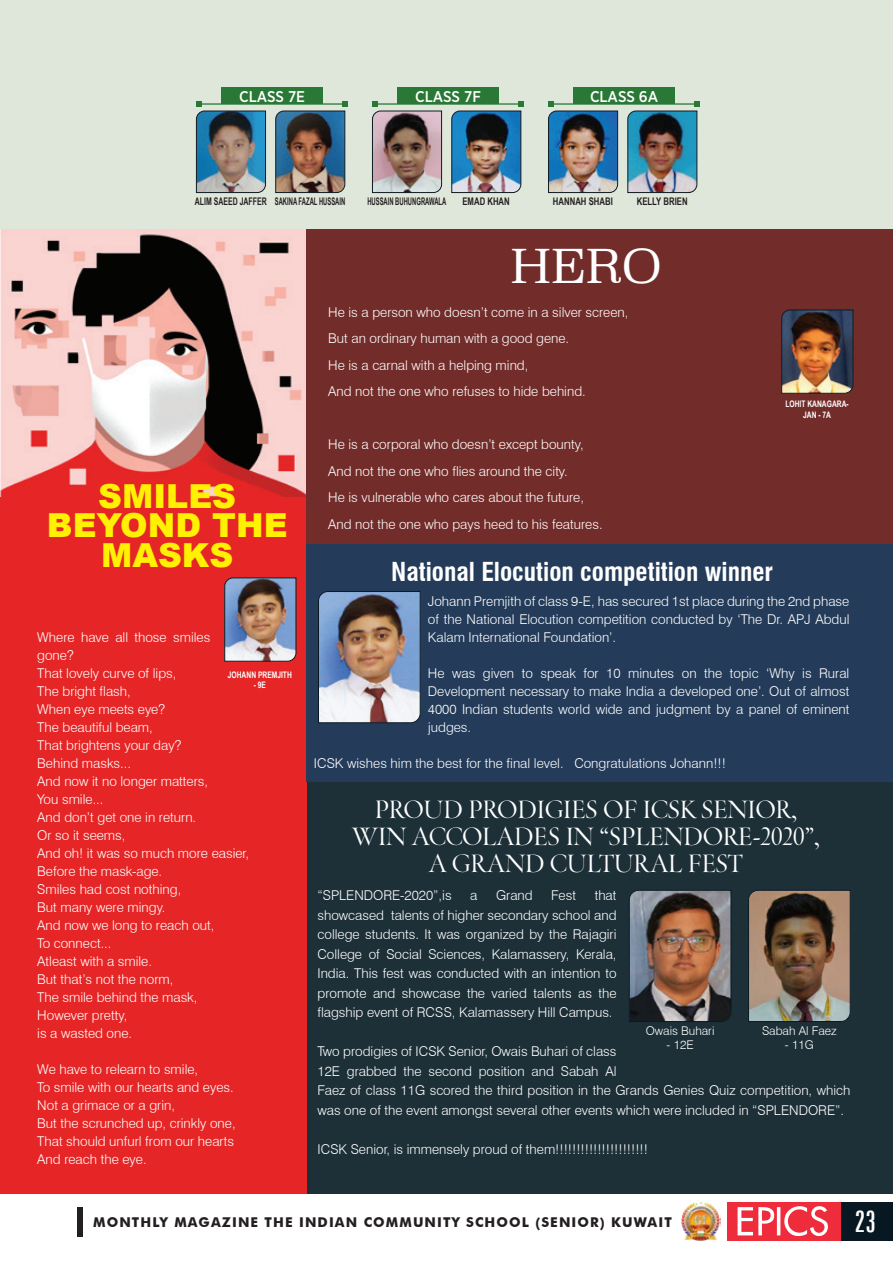
<style>
.page{position:relative;width:893px;height:1263px;background:#fff}
.page>*{position:absolute;margin:0;border:0;box-sizing:border-box;transform-origin:0 0}
.t1{font:300 46.5px "Superclarendon";color:#fff}
.t2{font:900 33.15px/29.5px "Arial";color:#fff101;text-align:center}
.t3{font:extra-condensed 30px "Zurich BT";color:#fff}
.t4{font:700 condensed 25.5px "Swiss 721 BT";color:#fff}
.t5{font:22.5px/27px "Throhand Std";color:#fff;text-align:center}
.t6{font:500 15.45px "Gotham Narrow";color:#fff}
.t7{font:300 13.5px/18px "Swiss 721 BT";color:#fff}
.t8{font:700 13.5px "Futura BT";letter-spacing:.08em;color:#231f20}
.t9{font:300 12px "Swiss 721 BT";color:#fff}
.t10{font:700 10.5px "Arial Narrow";color:#231f20;scale:.81 1}
.t11{font:700 10.5px "Arial Narrow";color:#231f20;scale:.9 1}
.t12{font:700 10.5px "Arial Narrow";color:#231f20;scale:.68 1}
.t13{font:700 9px/10.8px "Arial Narrow";color:#fff;text-align:center;scale:.91 1}
</style>
<div class="page">
<div style="left:307px;top:782px;width:586px;height:412px;background:#1d3038"></div>
<div style="left:0;top:0;width:893px;height:230px;background:#dfe7da"></div>
<hr style="left:551px;top:103px;width:146px;height:2px;background:#2a7835">
<img style="left:548px;top:101px;width:70px;height:92px">
<img style="left:627px;top:101px;width:73px;height:92px">
<div style="left:573px;top:87px;width:102px;height:17px;background:#2a7835"></div>
<hr style="left:199px;top:103px;width:146px;height:2px;background:#2a7835">
<img style="left:196px;top:101px;width:70px;height:92px">
<img style="left:275px;top:101px;width:73px;height:92px">
<div style="left:221px;top:87px;width:102px;height:17px;background:#2a7835"></div>
<hr style="left:375px;top:103px;width:146px;height:2px;background:#2a7835">
<img style="left:372px;top:101px;width:70px;height:92px">
<img style="left:451px;top:101px;width:73px;height:92px">
<div style="left:397px;top:87px;width:102px;height:17px;background:#2a7835"></div>
<div style="left:0;top:230px;width:307px;height:964px;background:#e62626"></div>
<img style="left:0;top:230px;width:307px;height:266px">
<img style="left:224px;top:577px;width:73px;height:85px">
<div style="left:307px;top:230px;width:586px;height:314px;background:#722d2b"></div>
<img style="left:781px;top:309px;width:73px;height:85px">
<div style="left:307px;top:544px;width:586px;height:238px;background:#243c5a"></div>
<img style="left:318px;top:591px;width:103px;height:132px">
<img style="left:629px;top:890px;width:103px;height:132px">
<img style="left:748px;top:890px;width:102px;height:132px">
<div style="left:840px;top:1202px;width:53px;height:39px;background:#071822"></div>
<div style="left:727px;top:1202px;width:113px;height:39px;background:#ee2c3b"></div>
<svg style="left:738px;top:1206px;width:90px;height:30px"></svg>
<div style="left:77px;top:1207px;width:5px;height:29px;background:#231f20"></div>
<img style="left:681px;top:1202px;width:40px;height:39px">
<p class="t6" style="left:239px;top:86px;width:67px">CLASS 7E</p>
<p class="t6" style="left:415px;top:86px;width:67px">CLASS 7F</p>
<p class="t6" style="left:590px;top:86px;width:70px">CLASS 6A</p>
<p class="t10" style="left:195px;top:193px;width:187px">ALIM SAEED JAFFER SAKINA FAZAL HUSSAIN</p>
<p class="t12" style="left:367px;top:193px;width:118px">HUSSAIN BUHUNGRAWALA</p>
<p class="t11" style="left:462px;top:193px;width:54px">EMAD KHAN</p>
<p class="t11" style="left:553px;top:193px;width:68px">HANNAH SHABI</p>
<p class="t11" style="left:637px;top:193px;width:58px">KELLY BRIEN</p>
<h1 class="t1" style="left:511px;top:235px;width:152px">HERO</h1>
<h2 class="t2" style="left:47px;top:480px;width:242px">SMILES<br>BEYOND THE<br>MASKS</h2>
<p class="t7" style="left:37px;top:628px;width:213px">Where have all those smiles gone?<br>That lovely curve of lips,<br>The bright flash,<br>When eye meets eye?<br>The beautiful beam,<br>That brightens your day?<br>Behind masks...<br>And now it no longer matters,<br>You smile...<br>And don’t get one in return.<br>Or so it seems,<br>And oh! it was so much more easier,<br>Before the mask-age.<br>Smiles had cost nothing,<br>But many were mingy.<br>And now we long to reach out,<br>To connect...<br>Atleast with a smile.<br>But that’s not the norm,<br>The smile behind the mask,<br>However pretty,<br>is a wasted one.</p>
<p class="t7" style="left:37px;top:1060px;width:200px">We have to relearn to smile,<br>To smile with our hearts and eyes.<br>Not a grimace or a grin,<br>But the scrunched up, crinkly one,<br>That should unfurl from our hearts<br>And reach the eye.</p>
<p class="t13" style="left:228px;top:669px;width:72px">JOHANN PREMJITH</p>
<p class="t13" style="left:254px;top:679px;width:15px">- 9E</p>
<p class="t7" style="left:328px;top:298px;width:302px;line-height:26.5px">He is a person who doesn’t come in a silver screen, But an ordinary human with a good gene.<br>He is a carnal with a helping mind,<br>And not the one who refuses to hide behind.</p>
<p class="t7" style="left:328px;top:431px;width:276px;line-height:26.5px">He is a corporal who doesn’t except bounty, And not the one who flies around the city.<br>He is vulnerable who cares about the future, And not the one who pays heed to his features.</p>
<h3 class="t4" style="left:391px;top:556px;width:384px">National Elocution competition winner</h3>
<p class="t13" style="left:785px;top:398px;width:71px">LOHIT KANAGARA-<br>JAN - 7A</p>
<p class="t7" style="left:428px;top:592px;width:423px;text-align:justify">Johann Premjith of class 9-E, has secured 1st place during the 2nd phase of the National Elocution competition conducted by ‘The Dr. APJ Abdul Kalam International Foundation’.</p>
<p class="t7" style="left:428px;top:664px;width:423px;text-align:justify">He was given to speak for 10 minutes on the topic ‘Why is Rural Development necessary to make India a developed one’. Out of almost 4000 Indian students world wide and judgment by a panel of eminent judges.</p>
<p class="t7" style="left:314px;top:754px;width:414px">ICSK wishes him the best for the final level. Congratulations Johann!!!</p>
<h3 class="t5" style="left:352px;top:796px;width:469px">PROUD PRODIGIES OF ICSK SENIOR,<br>WIN ACCOLADES IN “SPLENDORE-2020”,<br>A GRAND CULTURAL FEST</h3>
<p class="t7" style="left:317px;top:886px;width:136px">“SPLENDORE-2020”,is</p>
<p class="t7" style="left:470px;top:886px;width:9px">a</p>
<p class="t7" style="left:496px;top:886px;width:38px">Grand</p>
<p class="t7" style="left:551px;top:886px;width:26px">Fest</p>
<p class="t7" style="left:317px;top:885px;width:301px;line-height:19.5px;text-align:justify;text-indent:277px">that showcased talents of higher secondary school and college students. It was organized by the Rajagiri College of Social Sciences, Kalamassery, Kerala, India. This fest was conducted with an intention to promote and showcase the varied talents as the flagship event of RCSS, Kalamassery Hill Campus.</p>
<p class="t7" style="left:317px;top:1041px;width:534px;line-height:19.5px">Two prodigies of ICSK Senior, Owais Buhari of class<br>12E grabbed the second position and Sabah Al<br>Faez of class 11G scored the third position in the Grands Genies Quiz competition, which was one of the event amongst several other events which were included in “SPLENDORE”.</p>
<p class="t7" style="left:317px;top:1140px;width:332px">ICSK Senior, is immensely proud of them!!!!!!!!!!!!!!!!!!!!!!</p>
<p class="t9" style="left:646px;top:1023px;width:70px">Owais Buhari</p>
<p class="t9" style="left:667px;top:1037px;width:29px">- 12E</p>
<p class="t9" style="left:762px;top:1023px;width:76px">Sabah Al Faez</p>
<p class="t9" style="left:785px;top:1037px;width:30px">- 11G</p>
<p class="t8" style="left:93px;top:1214px;width:580px">MONTHLY MAGAZINE THE INDIAN COMMUNITY SCHOOL (SENIOR) KUWAIT</p>
<h3 class="t3" style="left:855px;top:1204px;width:23px">23</h3>
</div>
